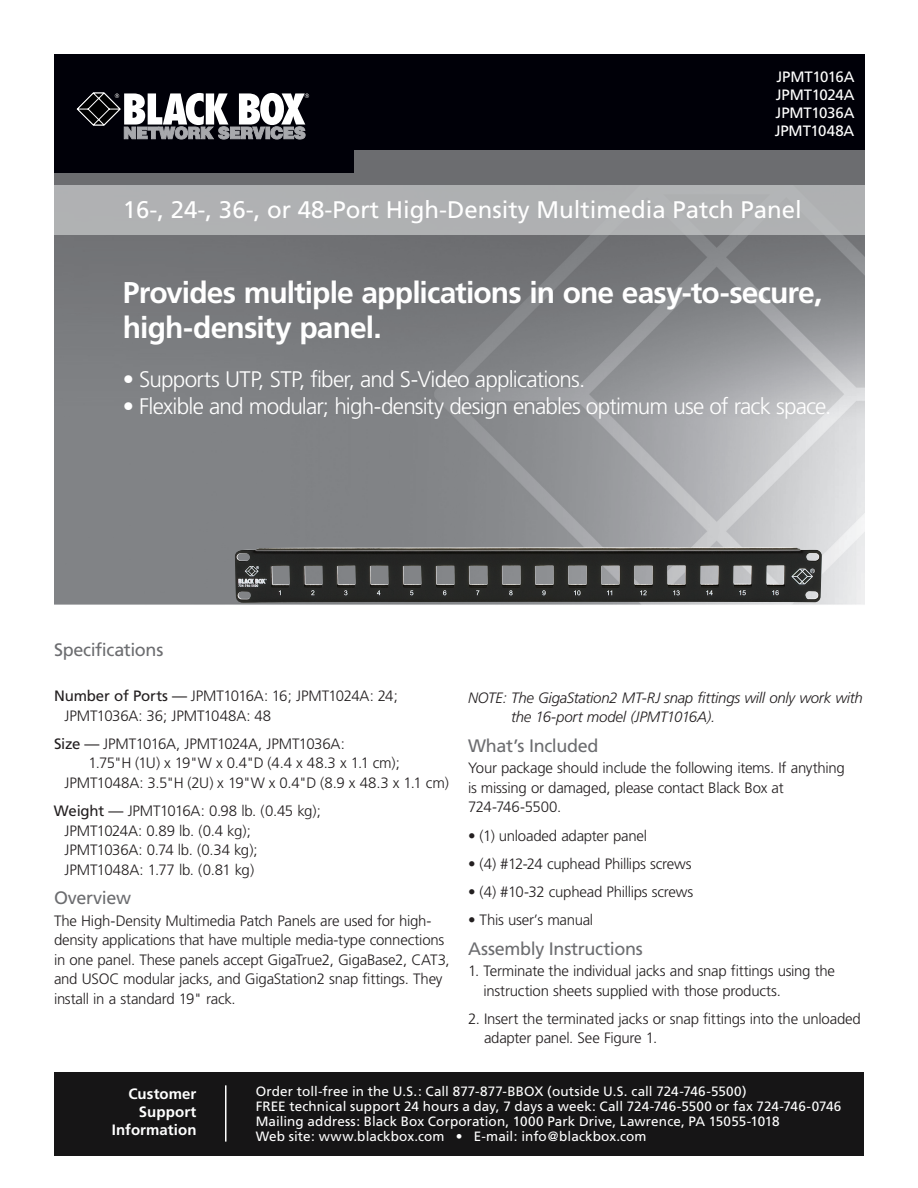
<style>
.page{position:relative;width:918px;height:1188px;background:#fff}
.page>*{position:absolute;margin:0;border:0;box-sizing:border-box;transform-origin:0 0}
.t1{font:700 30px/35.5px "Frutiger";letter-spacing:-.03em;color:#fff}
.t2{font:24px "Frutiger";color:#fff}
.t3{font:300 22.5px "Frutiger";letter-spacing:-.035em;color:#fff}
.t4{font:18px "Frutiger";letter-spacing:-.02em;color:#6c6d70}
.t5{font:300 15px/19.5px "Frutiger";letter-spacing:-.015em;color:#231f20}
.t6{font:italic 300 15px/19.5px "Frutiger";letter-spacing:-.015em;color:#231f20}
.t7{font:15px/18px "Frutiger";letter-spacing:-.015em;color:#fff;text-align:right}
.t8{font:700 15px/18px "Frutiger";letter-spacing:.005em;color:#fff;text-align:right}
.t9{font:13.5px/15px "Frutiger";letter-spacing:.005em;color:#fff}
.s1{font-weight:400}
</style>
<div class="page">
<img style="left:54px;top:235px;width:811px;height:370px">
<div style="left:54px;top:184px;width:811px;height:51px;background:#afb1b2"></div>
<div style="left:54px;top:54px;width:811px;height:130px;background:#000008"></div>
<div style="left:54px;top:173px;width:811px;height:11px;background:#6c6d70"></div>
<div style="left:354px;top:150px;width:511px;height:30px;background:#6c6d70"></div>
<svg style="left:76px;top:92px;width:233px;height:47px"></svg>
<img style="left:235px;top:547px;width:587px;height:56px">
<div style="left:54px;top:1073px;width:810px;height:83px;background:#161516"></div>
<hr style="left:225px;top:1085px;width:1px;height:57px;background:#fff">
<p class="t7" style="left:745px;top:69px;width:112px;line-height:16.5px">February 2010<br>MT1000A-85-R4</p>
<p class="t7" style="left:775px;top:68px;width:81px;text-align:justify">JPMT1016A JPMT1024A JPMT1036A JPMT1048A</p>
<h2 class="t2" style="left:123px;top:196px;width:680px">16-, 24-, 36-, or 48-Port High-Density Multimedia Patch Panel</h2>
<h1 class="t1" style="left:123px;top:275px;width:701px">Provides multiple applications in one easy-to-secure, high-density panel.</h1>
<h3 class="t3" style="left:123px;top:367px;width:464px">• Supports UTP, STP, fiber, and S-Video applications.</h3>
<h3 class="t3" style="left:123px;top:394px;width:710px">• Flexible and modular; high-density design enables optimum use of rack space.</h3>
<p class="t4" style="left:54px;top:640px;width:111px">Specifications</p>
<p class="t5" style="left:64px;top:687px;width:335px;text-indent:-10px"><span class="s1">Number of Ports —</span> JPMT1016A: 16; JPMT1024A: 24;<br>JPMT1036A: 36; JPMT1048A: 48</p>
<p class="t5" style="left:54px;top:734px;width:292px"><span class="s1">Size —</span> JPMT1016A, JPMT1024A, JPMT1036A:</p>
<p class="t5" style="left:88px;top:754px;width:313px">1.75"H (1U) x 19"W x 0.4"D (4.4 x 48.3 x 1.1 cm);</p>
<p class="t5" style="left:64px;top:773px;width:386px">JPMT1048A: 3.5"H (2U) x 19"W x 0.4"D (8.9 x 48.3 x 1.1 cm)</p>
<p class="t5" style="left:64px;top:801px;width:258px;text-indent:-10px"><span class="s1">Weight —</span> JPMT1016A: 0.98 lb. (0.45 kg);<br>JPMT1024A: 0.89 lb. (0.4 kg);<br>JPMT1036A: 0.74 lb. (0.34 kg);<br>JPMT1048A: 1.77 lb. (0.81 kg)</p>
<p class="t4" style="left:54px;top:887px;width:79px">Overview</p>
<p class="t5" style="left:54px;top:911px;width:397px">The High-Density Multimedia Patch Panels are used for high&shy;density applications that have multiple media-type connections in one panel. These panels accept GigaTrue2, GigaBase2, CAT3, and USOC modular jacks, and GigaStation2 snap fittings. They install in a standard 19" rack.</p>
<p class="t6" style="left:511px;top:688px;width:353px;text-indent:-43px">NOTE: The GigaStation2 MT-RJ snap fittings will only work with the 16-port model (JPMT1016A).</p>
<p class="t4" style="left:468px;top:735px;width:132px">What’s Included</p>
<p class="t5" style="left:468px;top:759px;width:378px">Your package should include the following items. If anything is missing or damaged, please contact Black Box at<br>724-746-5500.</p>
<p class="t5" style="left:468px;top:826px;width:181px">• (1) unloaded adapter panel</p>
<p class="t5" style="left:468px;top:854px;width:225px">• (4) #12-24 cuphead Phillips screws</p>
<p class="t5" style="left:468px;top:882px;width:227px">• (4) #10-32 cuphead Phillips screws</p>
<p class="t5" style="left:468px;top:910px;width:127px">• This user’s manual</p>
<p class="t4" style="left:468px;top:938px;width:176px">Assembly Instructions</p>
<p class="t5" style="left:484px;top:962px;width:353px;text-indent:-16px">1. Terminate the individual jacks and snap fittings using the instruction sheets supplied with those products.</p>
<p class="t5" style="left:484px;top:1009px;width:378px;text-indent:-16px">2. Insert the terminated jacks or snap fittings into the unloaded adapter panel. See Figure 1.</p>
<p class="t9" style="left:256px;top:1084px;width:587px">Order toll-free in the U.S.: Call 877-877-BBOX (outside U.S. call 724-746-5500)<br>FREE technical support 24 hours a day, 7 days a week: Call 724-746-5500 or fax 724-746-0746<br>Mailing address: Black Box Corporation, 1000 Park Drive, Lawrence, PA 15055-1018<br>Web site: www.blackbox.com • E-mail: info@blackbox.com</p>
<p class="t8" style="left:112px;top:1085px;width:86px">Customer<br>Support<br>Information</p>
</div>
